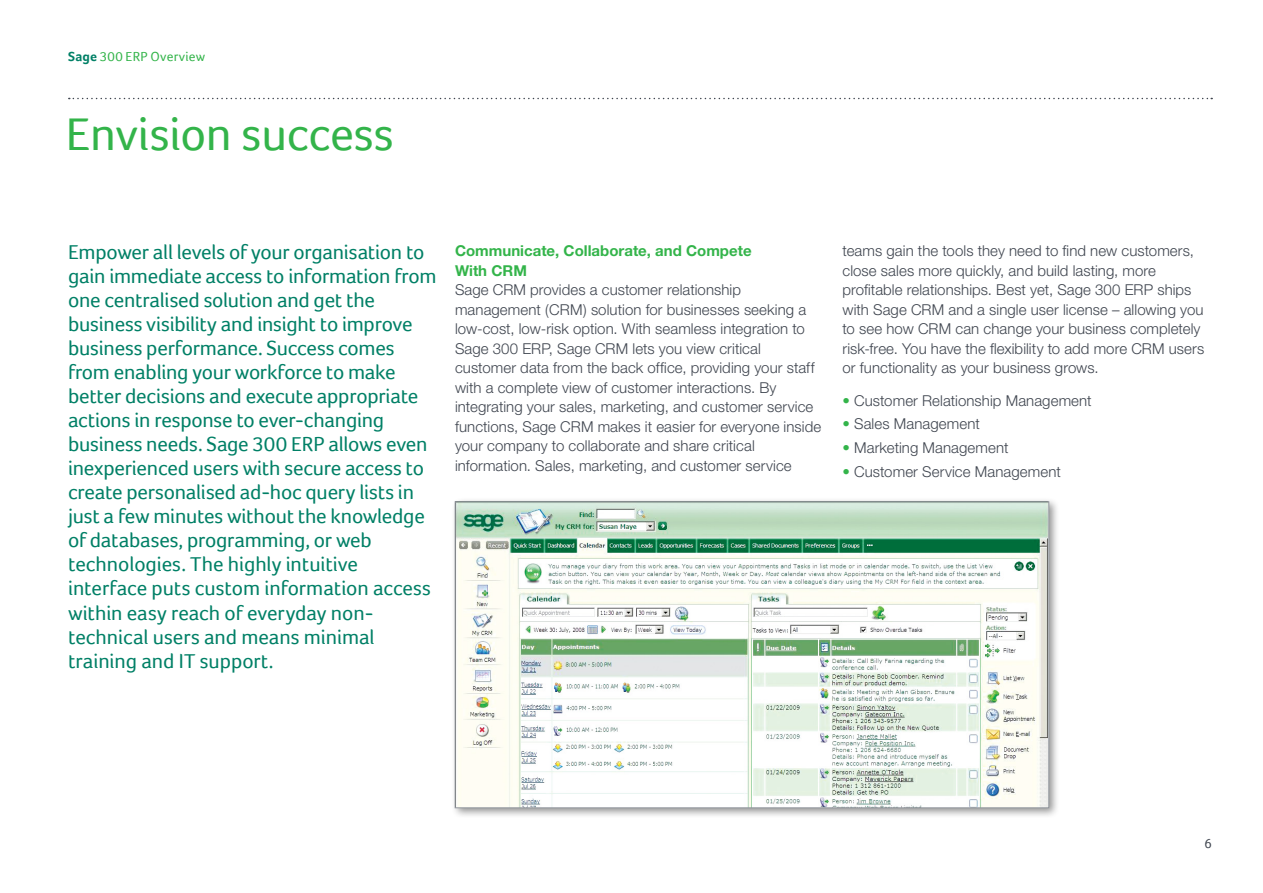
<style>
.page{position:relative;width:1263px;height:893px;background:#fff}
.page>*{position:absolute;margin:0;border:0;box-sizing:border-box;transform-origin:0 0}
.t1{font:48px "Foco";letter-spacing:-.005em;color:#33b44a}
.t2{font:21px/24px "Foco";letter-spacing:-.01em;color:#008066}
.t3{font:300 15px/19.5px "Helvetica Neue";letter-spacing:.005em;color:#3f454f}
.t4{font:700 15px/19.5px "Helvetica Neue";color:#33b44a}
.t5{font:13.5px "Foco";letter-spacing:.015em;color:#33b44a}
.t6{font:13.5px "Foco";color:#3f454f}
.s1{font-weight:700;color:#008066}
.s2{color:#33b44a}
</style>
<div class="page">
<svg style="left:69px;top:98px;width:1143px;height:1px"></svg>
<div style="left:451px;top:498px;width:609px;height:321px;background:#000;opacity:.42"></div>
<img style="left:457px;top:504px;width:590px;height:302px">
<p class="t5" style="left:68px;top:48px;width:139px"><span class="s1">Sage</span> 300 ERP Overview</p>
<h1 class="t1" style="left:66px;top:106px;width:330px">Envision success</h1>
<p class="t2" style="left:68px;top:240px;width:370px">Empower all levels of your organisation to gain immediate access to information from one centralised solution and get the business visibility and insight to improve business performance. Success comes from enabling your workforce to make better decisions and execute appropriate actions in response to ever-changing business needs. Sage 300 ERP allows even inexperienced users with secure access to create personalised ad-hoc query lists in just a few minutes without the knowledge of databases, programming, or web technologies. The highly intuitive interface puts custom information access within easy reach of everyday non&shy;technical users and means minimal training and IT support.</p>
<p class="t4" style="left:455px;top:241px;width:298px">Communicate, Collaborate, and Compete<br>With CRM</p>
<p class="t3" style="left:455px;top:280px;width:368px">Sage CRM provides a customer relationship management (CRM) solution for businesses seeking a low-cost, low-risk option. With seamless integration to Sage 300 ERP, Sage CRM lets you view critical customer data from the back office, providing your staff with a complete view of customer interactions. By integrating your sales, marketing, and customer service functions, Sage CRM makes it easier for everyone inside your company to collaborate and share critical information. Sales, marketing, and customer service</p>
<p class="t3" style="left:842px;top:241px;width:363px">teams gain the tools they need to find new customers, close sales more quickly, and build lasting, more profitable relationships. Best yet, Sage 300 ERP ships with Sage CRM and a single user license – allowing you to see how CRM can change your business completely risk-free. You have the flexibility to add more CRM users or functionality as your business grows.</p>
<p class="t3" style="left:842px;top:390px;width:251px"><span class="s2">•</span> Customer Relationship Management</p>
<p class="t3" style="left:842px;top:414px;width:139px"><span class="s2">•</span> Sales Management</p>
<p class="t3" style="left:842px;top:438px;width:168px"><span class="s2">•</span> Marketing Management</p>
<p class="t3" style="left:842px;top:461px;width:220px"><span class="s2">•</span> Customer Service Management</p>
<p class="t6" style="left:1204px;top:836px;width:9px">6</p>
</div>
